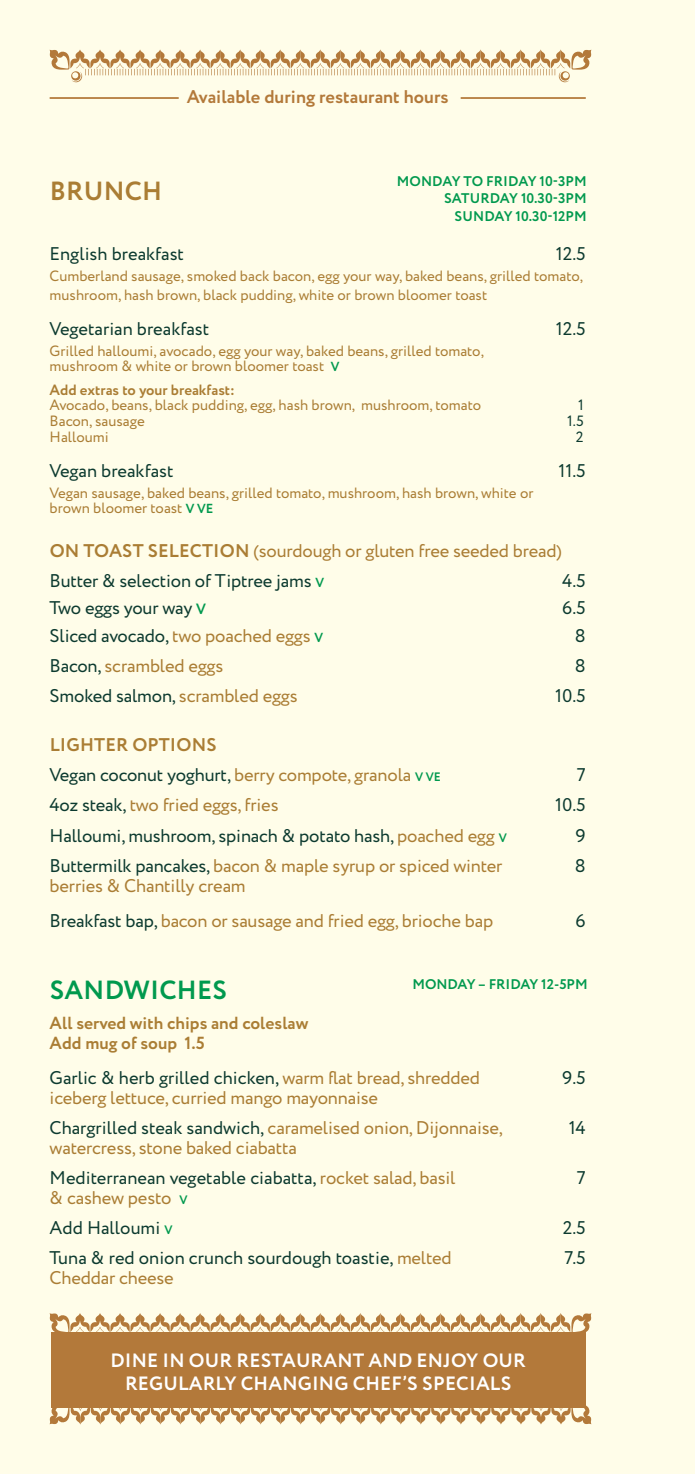
<style>
.page{position:relative;width:695px;height:1474px;background:#fff}
.page>*{position:absolute;margin:0;border:0;box-sizing:border-box;transform-origin:0 0}
.t1{font:700 26.25px "Circe";letter-spacing:.01em;color:#00994e}
.t2{font:700 26.25px "Circe";letter-spacing:.01em;color:#aa7d34}
.t3{font:700 19.25px/22.8px "Circe";letter-spacing:.01em;color:#fff;text-align:center}
.t4{font:18.38px/30.1px "Circe";letter-spacing:-.01em;color:#aa7d34}
.t5{font:18.38px/30.1px "Circe";letter-spacing:-.01em;color:#0c3a2f}
.t6{font:700 18.38px "Circe";color:#b3793a}
.t7{font:700 17.5px/20.1px "Circe";color:#aa7d34}
.t8{font:14.88px/15.8px "Circe";color:#aa7d34}
.t9{font:700 14.88px "Circe";color:#aa7d34}
.t10{font:14.88px "Circe";color:#0c3a2f}
.t11{font:700 14px/17.5px "Circe";color:#00994e;text-align:right}
.s1{font-weight:700;font-size:13.12px;color:#00994e}
.s2{font-weight:700}
.s3{color:#0c3a2f}
.s4{font-weight:700;font-size:14.88px;color:#00994e}
.s5{color:#aa7d34}
.s6{font-weight:700;color:#aa7d34}
.s7{font-weight:700;font-size:12.25px;color:#00994e}
</style>
<div class="page">
<div style="left:0;top:0;width:694px;height:1473px;background:#fffde9"></div>
<svg style="left:50px;top:50px;width:541px;height:32px"></svg>
<hr style="left:50px;top:97px;width:129px;height:2px;background:#b3793a">
<hr style="left:460px;top:97px;width:125px;height:2px;background:#b3793a">
<div style="left:51px;top:1332px;width:534px;height:75px;background:#b3793a"></div>
<svg style="left:50px;top:1313px;width:541px;height:32px"></svg>
<svg style="left:50px;top:1391px;width:541px;height:33px"></svg>
<p class="t6" style="left:187px;top:84px;width:263px">Available during restaurant hours</p>
<h1 class="t2" style="left:50px;top:173px;width:114px">BRUNCH</h1>
<p class="t11" style="left:396px;top:173px;width:192px">MONDAY TO FRIDAY 10-3PM<br>SATURDAY 10.30-3PM<br>SUNDAY 10.30-12PM</p>
<p class="t5" style="left:50px;top:239px;width:136px">English breakfast</p>
<p class="t5" style="left:555px;top:239px;width:31px">12.5</p>
<p class="t8" style="left:50px;top:266px;width:535px;line-height:19.2px">Cumberland sausage, smoked back bacon, egg your way, baked beans, grilled tomato, mushroom, hash brown, black pudding, white or brown bloomer toast</p>
<p class="t5" style="left:50px;top:314px;width:161px">Vegetarian breakfast</p>
<p class="t5" style="left:555px;top:314px;width:31px">12.5</p>
<p class="t8" style="left:50px;top:343px;width:436px">Grilled halloumi, avocado, egg your way, baked beans, grilled tomato, mushroom &amp; white or brown bloomer toast <span class="s1">V</span></p>
<p class="t9" style="left:50px;top:379px;width:187px">Add extras to your breakfast:</p>
<p class="t8" style="left:50px;top:398px;width:433px">Avocado, beans, black pudding, egg, hash brown, mushroom, tomato</p>
<p class="t10" style="left:578px;top:395px;width:7px">1</p>
<p class="t8" style="left:50px;top:413px;width:97px">Bacon, sausage</p>
<p class="t10" style="left:567px;top:411px;width:18px">1.5</p>
<p class="t8" style="left:50px;top:429px;width:61px">Halloumi</p>
<p class="t10" style="left:576px;top:427px;width:9px">2</p>
<p class="t5" style="left:50px;top:456px;width:125px">Vegan breakfast</p>
<p class="t5" style="left:558px;top:456px;width:29px">11.5</p>
<p class="t8" style="left:50px;top:485px;width:485px">Vegan sausage, baked beans, grilled tomato, mushroom, hash brown, white or brown bloomer toast <span class="s1">V VE</span></p>
<p class="t4" style="left:50px;top:536px;width:513px"><span class="s2">ON TOAST SELECTION</span> (sourdough or gluten free seeded bread)<br><span class="s3">Butter &amp; selection of Tiptree jams</span> <span class="s1">V</span></p>
<p class="t5" style="left:562px;top:566px;width:25px">4.5</p>
<p class="t5" style="left:50px;top:593px;width:158px">Two eggs your way <span class="s4">V</span></p>
<p class="t5" style="left:562px;top:593px;width:25px">6.5</p>
<p class="t5" style="left:50px;top:621px;width:275px">Sliced avocado, <span class="s5">two poached eggs</span> <span class="s1">V</span></p>
<p class="t5" style="left:574px;top:621px;width:12px">8</p>
<p class="t4" style="left:50px;top:651px;width:175px"><span class="s3">Bacon,</span> scrambled eggs</p>
<p class="t5" style="left:574px;top:651px;width:12px">8</p>
<p class="t5" style="left:50px;top:681px;width:249px">Smoked salmon, <span class="s5">scrambled eggs</span></p>
<p class="t5" style="left:555px;top:681px;width:32px">10.5</p>
<p class="t5" style="left:50px;top:730px;width:392px"><span class="s6">LIGHTER OPTIONS<br></span>Vegan coconut yoghurt, <span class="s5">berry compote, granola</span> <span class="s7">V VE</span></p>
<p class="t5" style="left:576px;top:760px;width:10px">7</p>
<p class="t4" style="left:50px;top:790px;width:230px"><span class="s3">4oz steak,</span> two fried eggs, fries</p>
<p class="t5" style="left:555px;top:790px;width:32px">10.5</p>
<p class="t5" style="left:50px;top:820px;width:458px">Halloumi, mushroom, spinach &amp; potato hash, <span class="s5">poached egg</span> <span class="s7">V</span></p>
<p class="t5" style="left:575px;top:820px;width:12px">9</p>
<p class="t4" style="left:50px;top:851px;width:454px"><span class="s3">Buttermilk pancakes,</span> bacon &amp; maple syrup or spiced winter</p>
<p class="t5" style="left:574px;top:851px;width:12px">8</p>
<p class="t4" style="left:50px;top:868px;width:445px;line-height:35px">berries &amp; Chantilly cream<br><span class="s3">Breakfast bap,</span> bacon or sausage and fried egg, brioche bap</p>
<p class="t5" style="left:575px;top:906px;width:12px">6</p>
<p class="t11" style="left:412px;top:976px;width:177px">MONDAY – FRIDAY 12-5PM</p>
<h1 class="t1" style="left:50px;top:971px;width:179px">SANDWICHES</h1>
<p class="t7" style="left:50px;top:1013px;width:260px">All served with chips and coleslaw<br>Add mug of soup 1.5</p>
<p class="t5" style="left:50px;top:1063px;width:432px">Garlic &amp; herb grilled chicken, <span class="s5">warm flat bread, shredded</span></p>
<p class="t5" style="left:562px;top:1063px;width:25px">9.5</p>
<p class="t4" style="left:50px;top:1083px;width:455px">iceberg lettuce, curried mango mayonnaise<br><span class="s3">Chargrilled steak sandwich,</span> caramelised onion, Dijonnaise,</p>
<p class="t5" style="left:568px;top:1113px;width:19px">14</p>
<p class="t4" style="left:50px;top:1133px;width:407px">watercress, stone baked ciabatta<br><span class="s3">Mediterranean vegetable ciabatta,</span> rocket salad, basil</p>
<p class="t4" style="left:50px;top:1183px;width:139px">&amp; cashew pesto <span class="s7">V<br></span><span class="s3">Add Halloumi</span> <span class="s7">V</span></p>
<p class="t5" style="left:576px;top:1163px;width:10px">7</p>
<p class="t5" style="left:562px;top:1213px;width:25px">2.5</p>
<p class="t5" style="left:50px;top:1243px;width:403px">Tuna &amp; red onion crunch sourdough toastie, <span class="s5">melted</span></p>
<p class="t5" style="left:564px;top:1243px;width:23px">7.5</p>
<p class="t4" style="left:50px;top:1263px;width:126px">Cheddar cheese</p>
<p class="t3" style="left:110px;top:1349px;width:417px">DINE IN OUR RESTAURANT AND ENJOY OUR<br>REGULARLY CHANGING CHEF’S SPECIALS</p>
</div>
